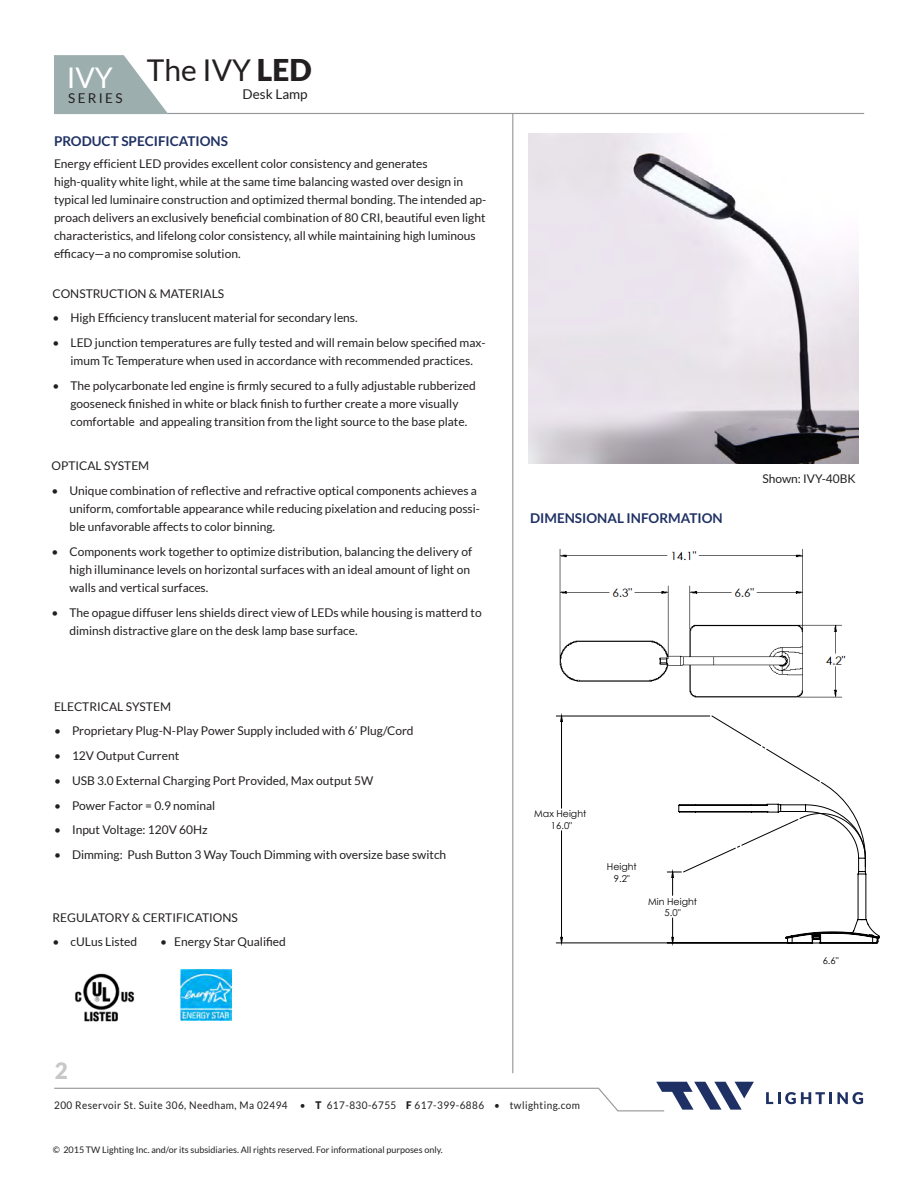
<style>
.page{position:relative;width:918px;height:1188px;background:#fff}
.page>*{position:absolute;margin:0;border:0;box-sizing:border-box;transform-origin:0 0}
.t1{font:30px "Lato";color:#231f20}
.t2{font:28.5px "Lato";color:#fff}
.t3{font:900 22.5px "Lato";color:#c7c8ca}
.t4{font:700 13.5px "Lato";color:#1f3164}
.t5{font:13.5px "Lato";color:#231f20}
.t6{font:12px/18px "Lato";color:#231f20}
.t7{font:10.5px "Lato";letter-spacing:.045em;color:#231f20;scale:.95 1}
.t8{font:9.45px/11.2px "Century Gothic";color:#000;text-align:center}
.t9{font:9px "Lato";color:#231f20}
.s1{font-weight:900}
</style>
<div class="page">
<hr style="left:54px;top:113px;width:810px;height:1px;background:#939598">
<hr style="left:617px;top:1110px;width:47px;height:1px;background:#939598">
<hr style="left:54px;top:1088px;width:545px;height:1px;background:#939598">
<svg style="left:766px;top:1092px;width:97px;height:12px"></svg>
<svg style="left:656px;top:1082px;width:98px;height:28px"></svg>
<svg style="left:597px;top:1087px;width:22px;height:25px"></svg>
<hr style="left:512px;top:113px;width:1px;height:960px;background:#939598">
<svg style="left:54px;top:55px;width:114px;height:59px"></svg>
<img style="left:181px;top:970px;width:50px;height:50px">
<img style="left:75px;top:973px;width:60px;height:49px">
<img style="left:555px;top:549px;width:291px;height:168px">
<hr style="left:556px;top:943px;width:234px;height:1px;background:#000">
<hr style="left:556px;top:716px;width:154px;height:1px;background:#000">
<svg style="left:560px;top:716px;width:319px;height:227px"></svg>
<img style="left:529px;top:134px;width:330px;height:330px">
<h2 class="t2" style="left:67px;top:62px;width:48px">IVY</h2>
<p class="t5" style="left:68px;top:91px;width:56px">SERIES</p>
<h1 class="t1" style="left:147px;top:53px;width:166px">The IVY <span class="s1">LED</span></h1>
<p class="t5" style="left:243px;top:86px;width:67px">Desk Lamp</p>
<p class="t4" style="left:54px;top:133px;width:176px">PRODUCT SPECIFICATIONS</p>
<p class="t6" style="left:54px;top:155px;width:434px">Energy efficient LED provides excellent color consistency and generates high-quality white light, while at the same time balancing wasted over design in typical led luminaire construction and optimized thermal bonding. The intended ap&shy;proach delivers an exclusively beneficial combination of 80 CRI, beautiful even light characteristics, and lifelong color consistency, all while maintaining high luminous efficacy—a no compromise solution.</p>
<p class="t6" style="left:52px;top:284px;width:173px">CONSTRUCTION &amp; MATERIALS</p>
<p class="t6" style="left:52px;top:309px;width:307px">• High Efficiency translucent material for secondary lens.</p>
<p class="t6" style="left:52px;top:334px;width:435px;text-align:center">• LED junction temperatures are fully tested and will remain below specified max&shy;imum Tc Temperature when used in accordance with recommended practices.</p>
<p class="t6" style="left:70px;top:377px;width:407px;text-indent:-18px">• The polycarbonate led engine is firmly secured to a fully adjustable rubberized gooseneck finished in white or black finish to further create a more visually comfortable and appealing transition from the light source to the base plate.</p>
<p class="t6" style="left:51px;top:457px;width:99px">OPTICAL SYSTEM</p>
<p class="t6" style="left:69px;top:482px;width:412px;text-indent:-18px">• Unique combination of reflective and refractive optical components achieves a uniform, comfortable appearance while reducing pixelation and reducing possi&shy;ble unfavorable affects to color binning.</p>
<p class="t6" style="left:69px;top:543px;width:404px;text-indent:-18px">• Components work together to optimize distribution, balancing the delivery of high illuminance levels on horizontal surfaces with an ideal amount of light on walls and vertical surfaces.</p>
<p class="t6" style="left:69px;top:603px;width:414px;text-indent:-18px">• The opague diffuser lens shields direct view of LEDs while housing is matterd to diminsh distractive glare on the desk lamp base surface.</p>
<p class="t6" style="left:54px;top:697px;width:119px">ELECTRICAL SYSTEM</p>
<p class="t6" style="left:54px;top:722px;width:361px">• Proprietary Plug-N-Play Power Supply included with 6’ Plug/Cord</p>
<p class="t6" style="left:54px;top:747px;width:127px">• 12V Output Current</p>
<p class="t6" style="left:54px;top:771px;width:321px">• USB 3.0 External Charging Port Provided, Max output 5W</p>
<p class="t6" style="left:54px;top:796px;width:163px">• Power Factor = 0.9 nominal</p>
<p class="t6" style="left:54px;top:821px;width:155px">• Input Voltage: 120V 60Hz</p>
<p class="t6" style="left:54px;top:846px;width:394px">• Dimming: Push Button 3 Way Touch Dimming with oversize base switch</p>
<p class="t6" style="left:52px;top:908px;width:187px">REGULATORY &amp; CERTIFICATIONS</p>
<p class="t6" style="left:52px;top:933px;width:86px">• cULus Listed</p>
<p class="t6" style="left:160px;top:933px;width:127px">• Energy Star Qualified</p>
<p class="t4" style="left:530px;top:510px;width:194px">DIMENSIONAL INFORMATION</p>
<p class="t8" style="left:534px;top:808px;width:54px">Max Height<br>16.0"</p>
<p class="t8" style="left:607px;top:861px;width:31px">Height</p>
<p class="t8" style="left:614px;top:873px;width:18px">9.2"</p>
<p class="t8" style="left:648px;top:895px;width:50px">Min Height<br>5.0"</p>
<h3 class="t3" style="left:55px;top:1058px;width:15px">2</h3>
<p class="t7" style="left:54px;top:1099px;width:555px">200 Reservoir St. Suite 306, Needham, Ma 02494 • <span class="s1">T</span> 617-830-6755 <span class="s1">F</span> 617-399-6886 • twlighting.com</p>
<p class="t9" style="left:53px;top:1145px;width:391px">© 2015 TW Lighting Inc. and/or its subsidiaries. All rights reserved. For informational purposes only.</p>
<p class="t6" style="left:762px;top:470px;width:95px">Shown: IVY-40BK</p>
<p class="t8" style="left:823px;top:955px;width:18px">6.6"</p>
</div>
